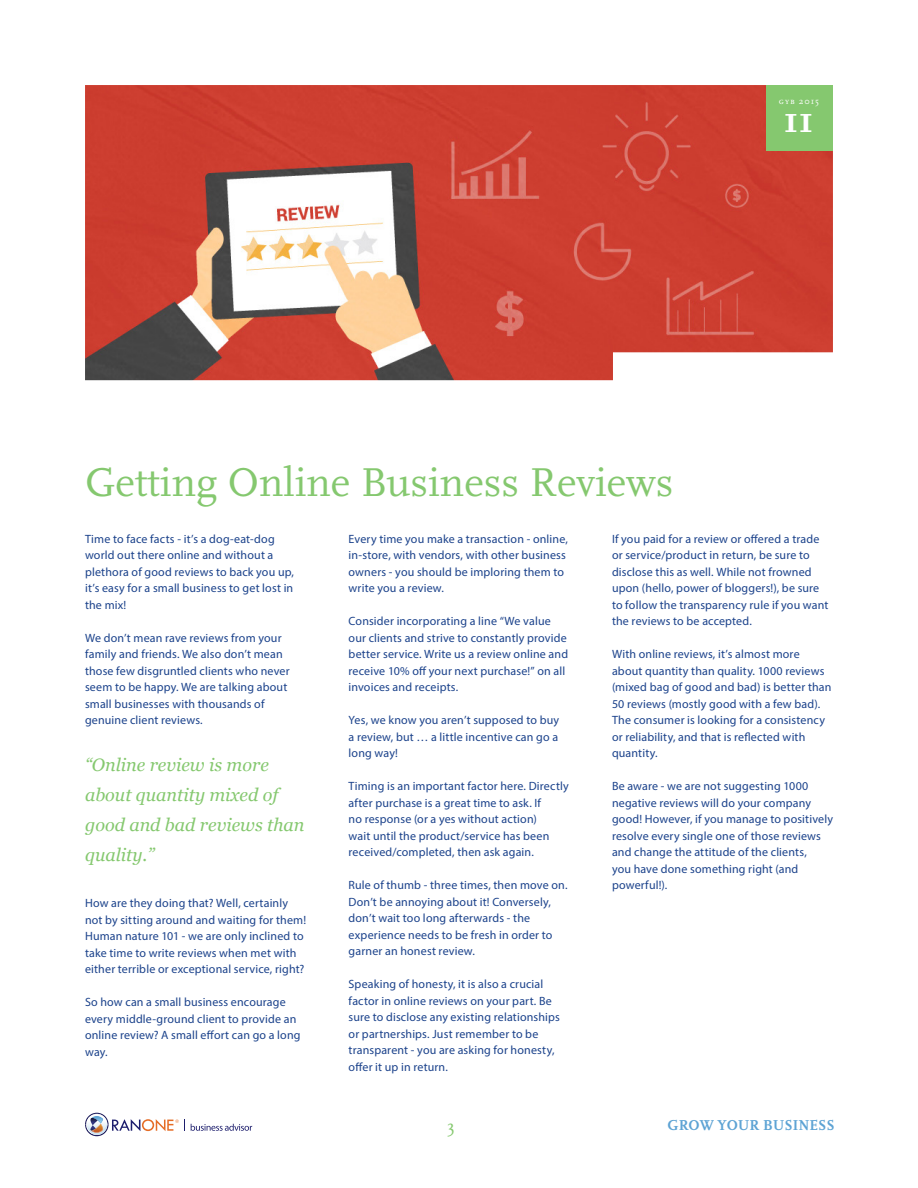
<style>
.page{position:relative;width:918px;height:1188px;background:#fff}
.page>*{position:absolute;margin:0;border:0;box-sizing:border-box;transform-origin:0 0}
.t1{font:42px "Scala";color:#85c86f}
.t2{font:700 39px "Scala";color:#fff}
.Quote_georgia{font:italic 18px/30px "Georgia";color:#85c86f}
.t3{font:18px "Scala";color:#85c86f}
.t4{font:700 15px "Scala";color:#5da3d4}
._1{font:12px/16.5px "Myriad Pro";letter-spacing:.015em;color:#1b428b}
.t5{font:9px "Scala Caps";letter-spacing:.1em;color:#fff}
</style>
<div class="page">
<svg style="left:85px;top:1113px;width:94px;height:23px"></svg>
<svg style="left:190px;top:1123px;width:62px;height:8px"></svg>
<img style="left:85px;top:85px;width:748px;height:295px">
<div style="left:766px;top:85px;width:67px;height:65px;background:#85c86f"></div>
<p class="t5" style="left:779px;top:96px;width:42px">gyb 2015</p>
<p class="t2" style="left:784px;top:97px;width:32px">11</p>
<p class="t1" style="left:85px;top:459px;width:590px">Getting Online Business Reviews</p>
<p class="_1" style="left:85px;top:530px;width:211px">Time to face facts - it’s a dog-eat-dog world out there online and without a plethora of good reviews to back you up, it’s easy for a small business to get lost in the mix!</p>
<p class="_1" style="left:85px;top:629px;width:206px">We don’t mean rave reviews from your family and friends. We also don’t mean those few disgruntled clients who never seem to be happy. We are talking about small businesses with thousands of genuine client reviews.</p>
<p class="Quote_georgia" style="left:85px;top:750px;width:221px">“Online review is more about quantity mixed of good and bad reviews than quality.”</p>
<p class="_1" style="left:85px;top:895px;width:223px">How are they doing that? Well, certainly not by sitting around and waiting for them!<br>Human nature 101 - we are only inclined to take time to write reviews when met with either terrible or exceptional service, right?</p>
<p class="_1" style="left:85px;top:994px;width:217px">So how can a small business encourage every middle-ground client to provide an online review? A small effort can go a long way.</p>
<p class="_1" style="left:349px;top:530px;width:221px">Every time you make a transaction - online, in-store, with vendors, with other business owners - you should be imploring them to write you a review.</p>
<p class="_1" style="left:349px;top:613px;width:221px">Consider incorporating a line “We value our clients and strive to constantly provide better service. Write us a review online and receive 10% off your next purchase!” on all invoices and receipts.</p>
<p class="_1" style="left:349px;top:712px;width:212px;text-align:justify">Yes, we know you aren’t supposed to buy a review, but … a little incentive can go a long way!</p>
<p class="_1" style="left:349px;top:778px;width:222px">Timing is an important factor here. Directly after purchase is a great time to ask. If<br>no response (or a yes without action)<br>wait until the product/service has been received/completed, then ask again.</p>
<p class="_1" style="left:349px;top:877px;width:220px">Rule of thumb - three times, then move on.<br>Don’t be annoying about it! Conversely, don’t wait too long afterwards - the experience needs to be fresh in order to garner an honest review.</p>
<p class="_1" style="left:349px;top:976px;width:213px">Speaking of honesty, it is also a crucial factor in online reviews on your part. Be sure to disclose any existing relationships or partnerships. Just remember to be transparent - you are asking for honesty, offer it up in return.</p>
<p class="t3" style="left:447px;top:1116px;width:9px">3</p>
<p class="_1" style="left:612px;top:530px;width:218px">If you paid for a review or offered a trade or service/product in return, be sure to disclose this as well. While not frowned upon (hello, power of bloggers!), be sure to follow the transparency rule if you want the reviews to be accepted.</p>
<p class="_1" style="left:612px;top:646px;width:221px">With online reviews, it’s almost more about quantity than quality. 1000 reviews (mixed bag of good and bad) is better than 50 reviews (mostly good with a few bad).<br>The consumer is looking for a consistency or reliability, and that is reflected with quantity.</p>
<p class="_1" style="left:612px;top:778px;width:223px">Be aware - we are not suggesting 1000 negative reviews will do your company good! However, if you manage to positively resolve every single one of those reviews and change the attitude of the clients,<br>you have done something right (and powerful!).</p>
<p class="t4" style="left:668px;top:1117px;width:169px">GROW YOUR BUSINESS</p>
</div>
